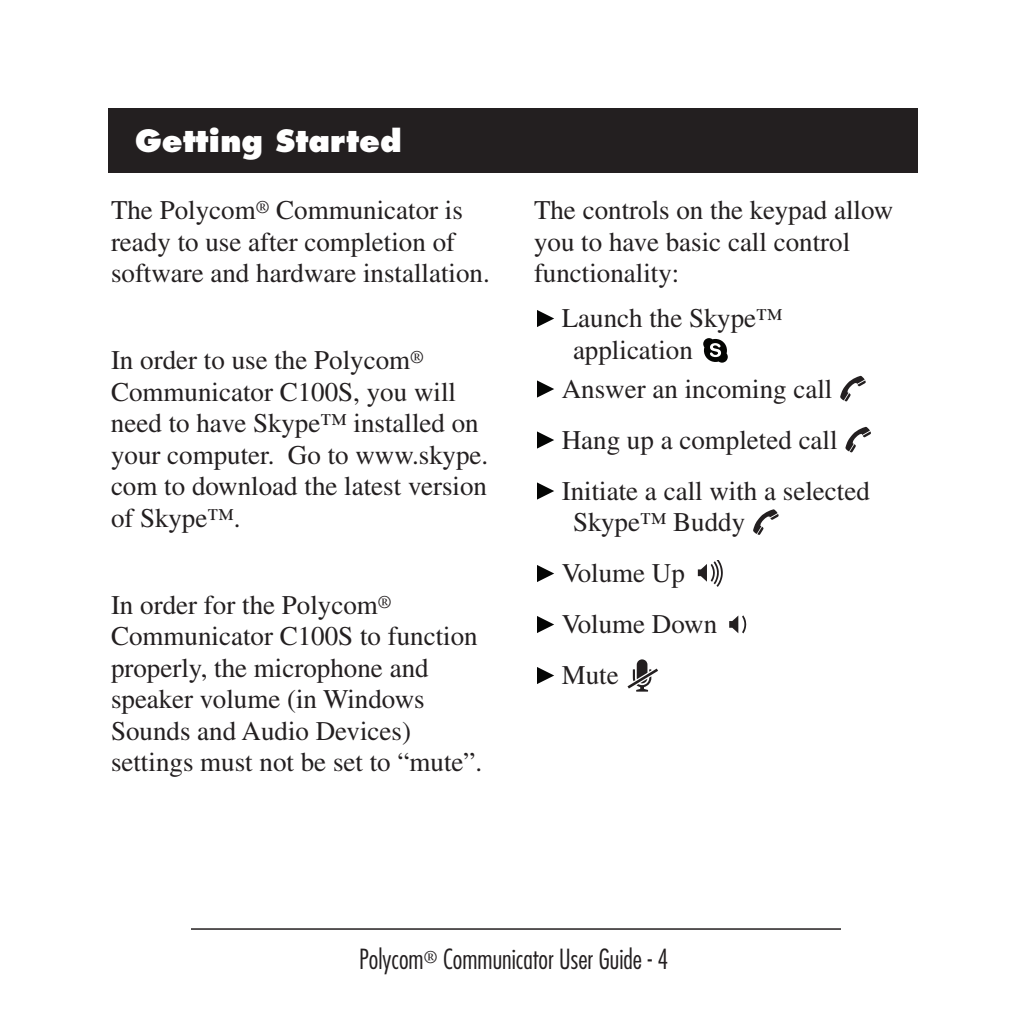
<style>
.page{position:relative;width:1026px;height:1020px;background:#fff}
.page>*{position:absolute;margin:0;border:0;box-sizing:border-box;transform-origin:0 0}
.t1{font:800 30px "Futura";color:#fff}
.t2{font:27px/31.5px "Times";color:#231f20}
.t3{font:300 condensed 27px "Futura";color:#231f20}
</style>
<div class="page">
<hr style="left:191px;top:928px;width:650px;height:2px;background:#231f20">
<svg style="left:537px;top:310px;width:17px;height:17px"></svg>
<svg style="left:537px;top:380px;width:17px;height:18px"></svg>
<svg style="left:840px;top:376px;width:26px;height:26px"></svg>
<svg style="left:537px;top:431px;width:17px;height:18px"></svg>
<svg style="left:845px;top:427px;width:26px;height:26px"></svg>
<svg style="left:537px;top:482px;width:17px;height:18px"></svg>
<svg style="left:753px;top:509px;width:26px;height:26px"></svg>
<svg style="left:537px;top:565px;width:17px;height:17px"></svg>
<svg style="left:697px;top:560px;width:26px;height:27px"></svg>
<svg style="left:537px;top:616px;width:17px;height:17px"></svg>
<svg style="left:729px;top:615px;width:18px;height:19px"></svg>
<svg style="left:537px;top:667px;width:17px;height:17px"></svg>
<svg style="left:627px;top:659px;width:31px;height:33px"></svg>
<div style="left:108px;top:108px;width:810px;height:64px;background:#231f20"></div>
<svg style="left:703px;top:338px;width:25px;height:25px"></svg>
<p class="t1" style="left:135px;top:122px;width:268px">Getting Started</p>
<p class="t2" style="left:111px;top:194px;width:380px">The Polycom<sup>®</sup> Communicator is ready to use after completion of software and hardware installation.</p>
<p class="t2" style="left:111px;top:344px;width:379px">In order to use the Polycom<sup>®<br></sup>Communicator C100S, you will need to have Skype™ installed on your computer. Go to www.skype. com to download the latest version of Skype™.</p>
<p class="t2" style="left:111px;top:589px;width:373px">In order for the Polycom<sup>®<br></sup>Communicator C100S to function properly, the microphone and speaker volume (in Windows<br>Sounds and Audio Devices) settings must not be set to “mute”.</p>
<p class="t2" style="left:534px;top:194px;width:361px">The controls on the keypad allow you to have basic call control functionality:</p>
<p class="t2" style="left:573px;top:302px;width:211px;text-indent:-11px">Launch the Skype™ application</p>
<p class="t2" style="left:562px;top:363px;width:310px;line-height:51px">Answer an incoming call<br>Hang up a completed call<br>Initiate a call with a selected</p>
<p class="t2" style="left:562px;top:496px;width:185px;line-height:51px;text-indent:11px">Skype™ Buddy<br>Volume Up<br>Volume Down<br>Mute</p>
<p class="t3" style="left:359px;top:943px;width:311px">Polycom<sup>®</sup> Communicator User Guide - 4</p>
</div>
